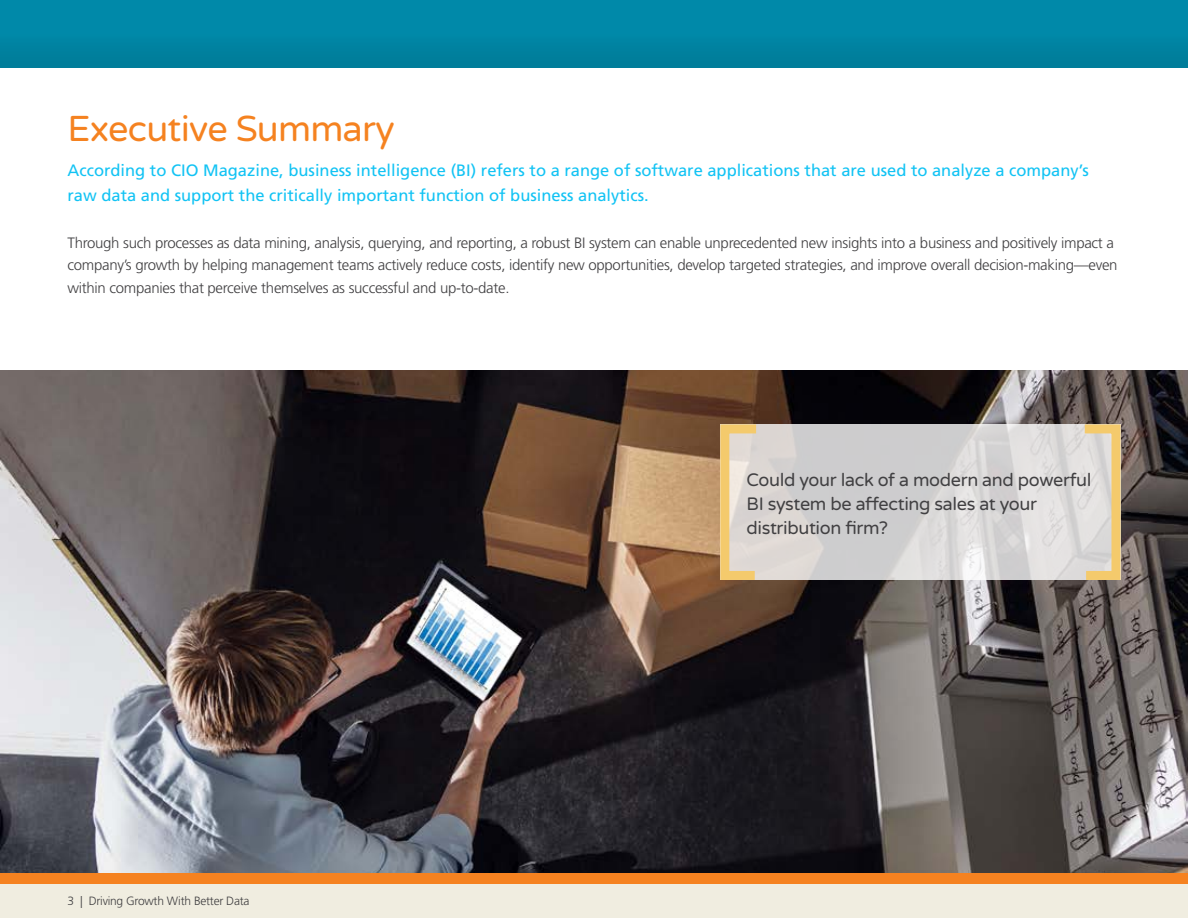
<style>
.page{position:relative;width:1188px;height:918px;background:#fff}
.page>*{position:absolute;margin:0;border:0;box-sizing:border-box;transform-origin:0 0}
.Headline_24_25{font:36px "Varela Round";letter-spacing:-.02em;color:#f58220}
.t1{font:18px/24px "Varela Round";letter-spacing:-.02em;color:#414042}
.Intro_11_17{font:16.5px/25.5px "Frutiger LT Std";color:#12c3f4}
.Text_10_15{font:300 15px/22.5px "Frutiger LT Std";letter-spacing:-.02em;color:#414042}
.t2{font:300 12px "Frutiger LT Std";letter-spacing:-.02em;color:#414042}
</style>
<div class="page">
<div style="left:0;top:884px;width:1188px;height:34px;background:#f0ede0"></div>
<img style="left:0;top:370px;width:1188px;height:504px">
<svg style="left:765px;top:424px;width:311px;height:156px;background:#d6d4d4"></svg>
<svg style="left:1076px;top:420px;width:49px;height:164px;background:#d3c7b0"></svg>
<svg style="left:716px;top:420px;width:49px;height:164px;background:#dac7ab"></svg>
<div style="left:0;top:874px;width:1188px;height:10px;background:#f58220"></div>
<img style="left:0;top:0;width:1188px;height:68px">
<p class="Headline_24_25" style="left:68px;top:108px;width:329px">Executive Summary</p>
<p class="Intro_11_17" style="left:68px;top:157px;width:1023px">According to CIO Magazine, business intelligence (BI) refers to a range of software applications that are used to analyze a company’s raw data and support the critically important function of business analytics.</p>
<p class="Text_10_15" style="left:68px;top:232px;width:1052px">Through such processes as data mining, analysis, querying, and reporting, a robust BI system can enable unprecedented new insights into a business and positively impact a company’s growth by helping management teams actively reduce costs, identify new opportunities, develop targeted strategies, and improve overall decision-making—even within companies that perceive themselves as successful and up-to-date.</p>
<p class="t2" style="left:68px;top:894px;width:184px">3 | Driving Growth With Better Data</p>
<p class="t1" style="left:747px;top:469px;width:346px">Could your lack of a modern and powerful<br>BI system be affecting sales at your distribution firm?</p>
</div>
